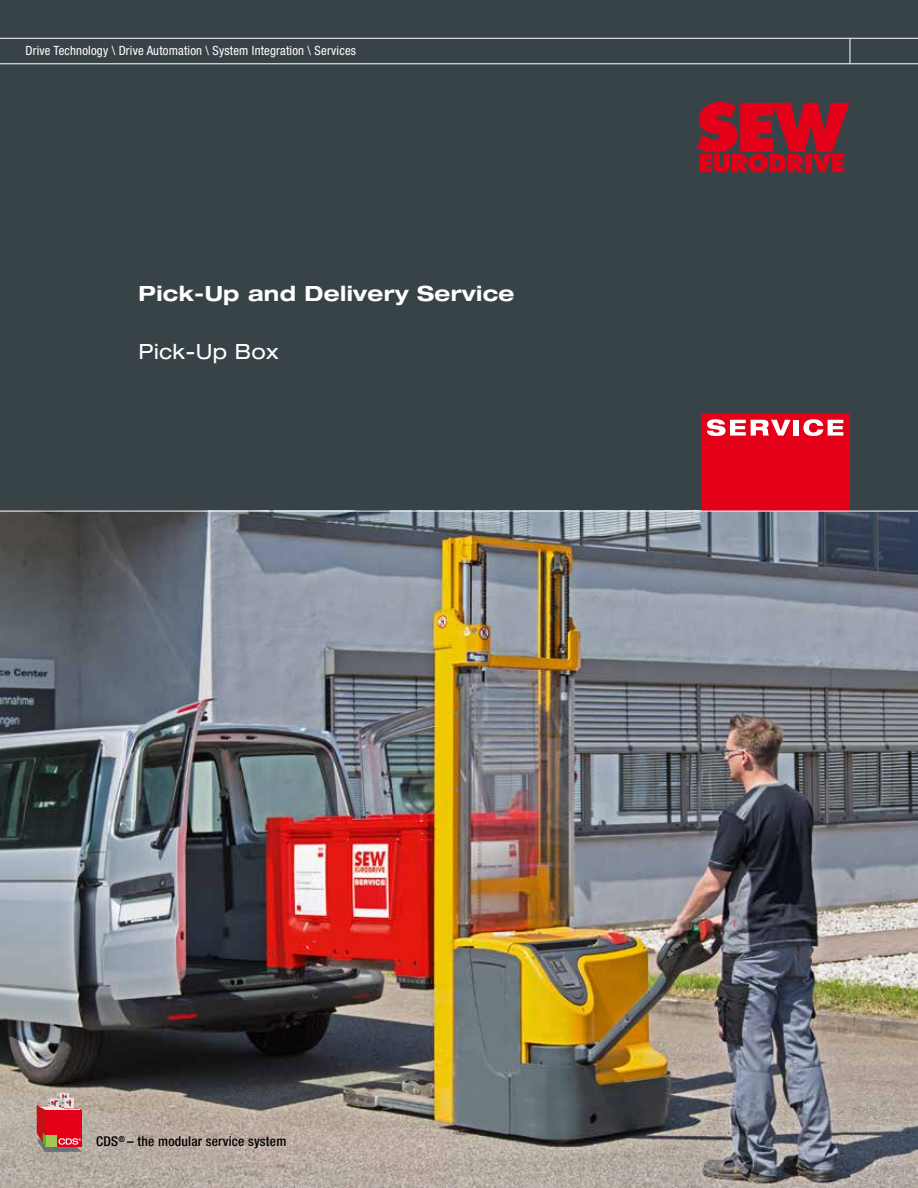
<style>
.page{position:relative;width:918px;height:1188px;background:#fff}
.page>*{position:absolute;margin:0;border:0;box-sizing:border-box;transform-origin:0 0}
.t1{font:700 expanded 21px "Helvetica Neue LT Pro";letter-spacing:.015em;color:#fff}
.t2{font:expanded 21px "Helvetica Neue LT Pro";letter-spacing:.015em;color:#fff}
.t3{font:500 condensed 13.5px "Helvetica Neue LT Pro";letter-spacing:.015em;color:#000}
.t4{font:condensed 12.75px "Helvetica Neue LT Pro";letter-spacing:.015em;color:#fff}
</style>
<div class="page">
<div style="left:0;top:0;width:918px;height:511px;background:#384347"></div>
<hr style="left:0;top:38px;width:918px;height:1px;background:#fff">
<svg style="left:850px;top:38px;width:1px;height:25px"></svg>
<hr style="left:0;top:63px;width:918px;height:1px;background:#fff">
<img style="left:0;top:512px;width:918px;height:676px">
<svg style="left:697px;top:102px;width:153px;height:71px"></svg>
<svg style="left:37px;top:1093px;width:45px;height:59px;background:#c95456"></svg>
<div style="left:701px;top:413px;width:149px;height:98px;background:#e30018"></div>
<svg style="left:707px;top:419px;width:84px;height:17px"></svg>
<div style="left:794px;top:420px;width:5px;height:16px;background:#fff"></div>
<svg style="left:803px;top:419px;width:40px;height:17px"></svg>
<p class="t4" style="left:26px;top:43px;width:332px">Drive Technology \ Drive Automation \ System Integration \ Services</p>
<h1 class="t1" style="left:139px;top:280px;width:377px">Pick-Up and Delivery Service</h1>
<h1 class="t2" style="left:139px;top:338px;width:142px">Pick-Up Box</h1>
<p class="t3" style="left:96px;top:1134px;width:192px">CDS<sup>®</sup> – the modular service system</p>
</div>
